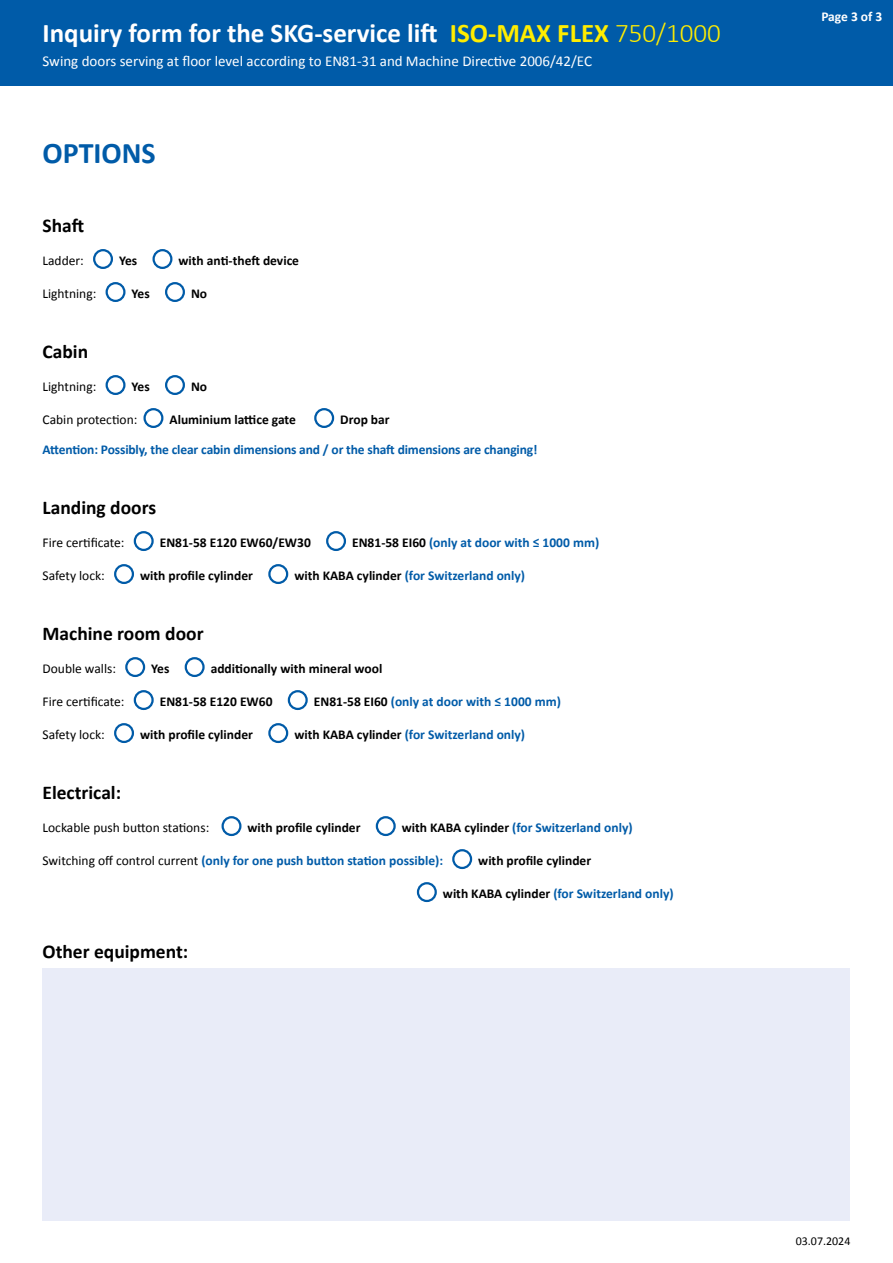
<style>
.page{position:relative;width:893px;height:1263px;background:#fff}
.page>*{position:absolute;margin:0;border:0;box-sizing:border-box;transform-origin:0 0}
.t1{font:700 30px "Calibri";color:#005ba8}
.t2{font:700 27px "Calibri";color:#fff}
.t3{font:700 19.5px "Calibri";color:#000}
.t4{font:15px "Calibri";color:#fff}
.t5{font:700 13.5px "Calibri";color:#005ba8}
.t6{font:700 13.5px "Calibri";color:#000}
.t7{font:13.5px "Calibri";color:#000}
.t8{font:700 13.5px "Calibri";letter-spacing:-.005em;color:#fff}
.t9{font:12px "Calibri";color:#000}
.s1{color:#ffed00}
.s2{font-weight:300;color:#ffed00}
.s3{color:#000}
.s4{font-weight:400;color:#000}
</style>
<div class="page">
<div style="left:0;top:0;width:893px;height:85px;background:#005ba8"></div>
<div style="left:43px;top:968px;width:807px;height:252px;background:#e9ecf8"></div>
<div style="left:93px;top:249px;width:20px;height:20px;border:2px solid #005ba8;border-radius:50%"></div>
<div style="left:152px;top:249px;width:20px;height:20px;border:2px solid #005ba8;border-radius:50%"></div>
<div style="left:106px;top:282px;width:20px;height:20px;border:2px solid #005ba8;border-radius:50%"></div>
<div style="left:165px;top:282px;width:20px;height:20px;border:2px solid #005ba8;border-radius:50%"></div>
<div style="left:106px;top:375px;width:20px;height:20px;border:2px solid #005ba8;border-radius:50%"></div>
<div style="left:165px;top:375px;width:20px;height:20px;border:2px solid #005ba8;border-radius:50%"></div>
<div style="left:143px;top:408px;width:20px;height:20px;border:2px solid #005ba8;border-radius:50%"></div>
<svg style="left:315px;top:409px;width:18px;height:18px"></svg>
<div style="left:314px;top:408px;width:20px;height:20px;border:2px solid #005ba8;border-radius:50%"></div>
<svg style="left:135px;top:532px;width:18px;height:18px"></svg>
<div style="left:134px;top:531px;width:20px;height:20px;border:2px solid #005ba8;border-radius:50%"></div>
<svg style="left:327px;top:532px;width:18px;height:18px"></svg>
<div style="left:326px;top:531px;width:20px;height:20px;border:2px solid #005ba8;border-radius:50%"></div>
<svg style="left:115px;top:565px;width:18px;height:18px"></svg>
<div style="left:114px;top:564px;width:20px;height:20px;border:2px solid #005ba8;border-radius:50%"></div>
<svg style="left:269px;top:565px;width:18px;height:18px"></svg>
<div style="left:268px;top:564px;width:20px;height:20px;border:2px solid #005ba8;border-radius:50%"></div>
<svg style="left:126px;top:658px;width:18px;height:18px"></svg>
<div style="left:125px;top:657px;width:20px;height:20px;border:2px solid #005ba8;border-radius:50%"></div>
<div style="left:185px;top:657px;width:20px;height:20px;border:2px solid #005ba8;border-radius:50%"></div>
<svg style="left:135px;top:691px;width:18px;height:18px"></svg>
<div style="left:134px;top:690px;width:20px;height:20px;border:2px solid #005ba8;border-radius:50%"></div>
<svg style="left:289px;top:691px;width:18px;height:18px"></svg>
<div style="left:288px;top:690px;width:20px;height:20px;border:2px solid #005ba8;border-radius:50%"></div>
<svg style="left:115px;top:724px;width:18px;height:18px"></svg>
<div style="left:114px;top:723px;width:20px;height:20px;border:2px solid #005ba8;border-radius:50%"></div>
<svg style="left:269px;top:724px;width:18px;height:18px"></svg>
<div style="left:268px;top:723px;width:20px;height:20px;border:2px solid #005ba8;border-radius:50%"></div>
<div style="left:222px;top:816px;width:19px;height:20px;border:2px solid #005ba8;border-radius:50%"></div>
<svg style="left:377px;top:817px;width:18px;height:18px"></svg>
<div style="left:376px;top:816px;width:20px;height:20px;border:2px solid #005ba8;border-radius:50%"></div>
<svg style="left:453px;top:850px;width:18px;height:18px"></svg>
<div style="left:452px;top:849px;width:20px;height:20px;border:2px solid #005ba8;border-radius:50%"></div>
<svg style="left:418px;top:883px;width:18px;height:18px"></svg>
<div style="left:417px;top:882px;width:20px;height:20px;border:2px solid #005ba8;border-radius:50%"></div>
<h2 class="t2" style="left:43px;top:15px;width:680px">Inquiry form for the SKG-service lift <span class="s1">ISO-MAX FLEX</span> <span class="s2">750/1000</span></h2>
<p class="t4" style="left:43px;top:51px;width:551px">Swing doors serving at floor level according to EN81-31 and Machine Directive 2006/42/EC</p>
<h1 class="t1" style="left:43px;top:134px;width:115px">OPTIONS</h1>
<h3 class="t3" style="left:43px;top:213px;width:43px">Shaft</h3>
<p class="t7" style="left:43px;top:251px;width:43px">Ladder:</p>
<p class="t6" style="left:119px;top:251px;width:20px">Yes</p>
<p class="t6" style="left:179px;top:251px;width:122px">with anti-theft device</p>
<p class="t7" style="left:43px;top:284px;width:55px">Lightning:</p>
<p class="t6" style="left:132px;top:284px;width:20px">Yes</p>
<p class="t6" style="left:191px;top:284px;width:18px">No</p>
<h3 class="t3" style="left:43px;top:339px;width:47px">Cabin</h3>
<p class="t7" style="left:43px;top:377px;width:55px">Lightning:</p>
<p class="t6" style="left:132px;top:377px;width:20px">Yes</p>
<p class="t6" style="left:191px;top:377px;width:18px">No</p>
<p class="t7" style="left:43px;top:410px;width:96px">Cabin protection:</p>
<p class="t6" style="left:170px;top:410px;width:128px">Aluminium lattice gate</p>
<p class="t6" style="left:340px;top:410px;width:51px">Drop bar</p>
<p class="t5" style="left:43px;top:440px;width:497px">Attention: Possibly, the clear cabin dimensions and / or the shaft dimensions are changing!</p>
<h3 class="t3" style="left:43px;top:495px;width:115px">Landing doors</h3>
<p class="t7" style="left:43px;top:533px;width:84px">Fire certificate:</p>
<p class="t6" style="left:160px;top:533px;width:153px">EN81-58 E120 EW60/EW30</p>
<p class="t5" style="left:352px;top:533px;width:249px"><span class="s3">EN81-58 EI60</span> (only at door with ≤ 1000 mm)</p>
<p class="t7" style="left:43px;top:566px;width:64px">Safety lock:</p>
<p class="t6" style="left:140px;top:566px;width:114px">with profile cylinder</p>
<p class="t5" style="left:294px;top:566px;width:232px"><span class="s3">with KABA cylinder</span> (for Switzerland only)</p>
<h3 class="t3" style="left:43px;top:621px;width:163px">Machine room door</h3>
<p class="t7" style="left:43px;top:659px;width:75px">Double walls:</p>
<p class="t6" style="left:151px;top:659px;width:20px">Yes</p>
<p class="t6" style="left:211px;top:659px;width:173px">additionally with mineral wool</p>
<p class="t7" style="left:43px;top:692px;width:84px">Fire certificate:</p>
<p class="t6" style="left:160px;top:692px;width:114px">EN81-58 E120 EW60</p>
<p class="t5" style="left:314px;top:692px;width:249px"><span class="s3">EN81-58 EI60</span> (only at door with ≤ 1000 mm)</p>
<p class="t7" style="left:43px;top:725px;width:64px">Safety lock:</p>
<p class="t6" style="left:140px;top:725px;width:114px">with profile cylinder</p>
<p class="t5" style="left:294px;top:725px;width:232px"><span class="s3">with KABA cylinder</span> (for Switzerland only)</p>
<h3 class="t3" style="left:43px;top:780px;width:80px">Electrical:</h3>
<p class="t7" style="left:43px;top:818px;width:168px">Lockable push button stations:</p>
<p class="t6" style="left:248px;top:818px;width:114px">with profile cylinder</p>
<p class="t5" style="left:402px;top:818px;width:232px"><span class="s3">with KABA cylinder</span> (for Switzerland only)</p>
<p class="t5" style="left:43px;top:851px;width:402px"><span class="s4">Switching off control current</span> (only for one push button station possible):</p>
<p class="t6" style="left:478px;top:851px;width:114px">with profile cylinder</p>
<p class="t5" style="left:443px;top:884px;width:232px"><span class="s3">with KABA cylinder</span> (for Switzerland only)</p>
<h3 class="t3" style="left:43px;top:939px;width:147px">Other equipment:</h3>
<p class="t8" style="left:821px;top:8px;width:63px">Page 3 of 3</p>
<p class="t9" style="left:796px;top:1234px;width:56px">03.07.2024</p>
</div>
